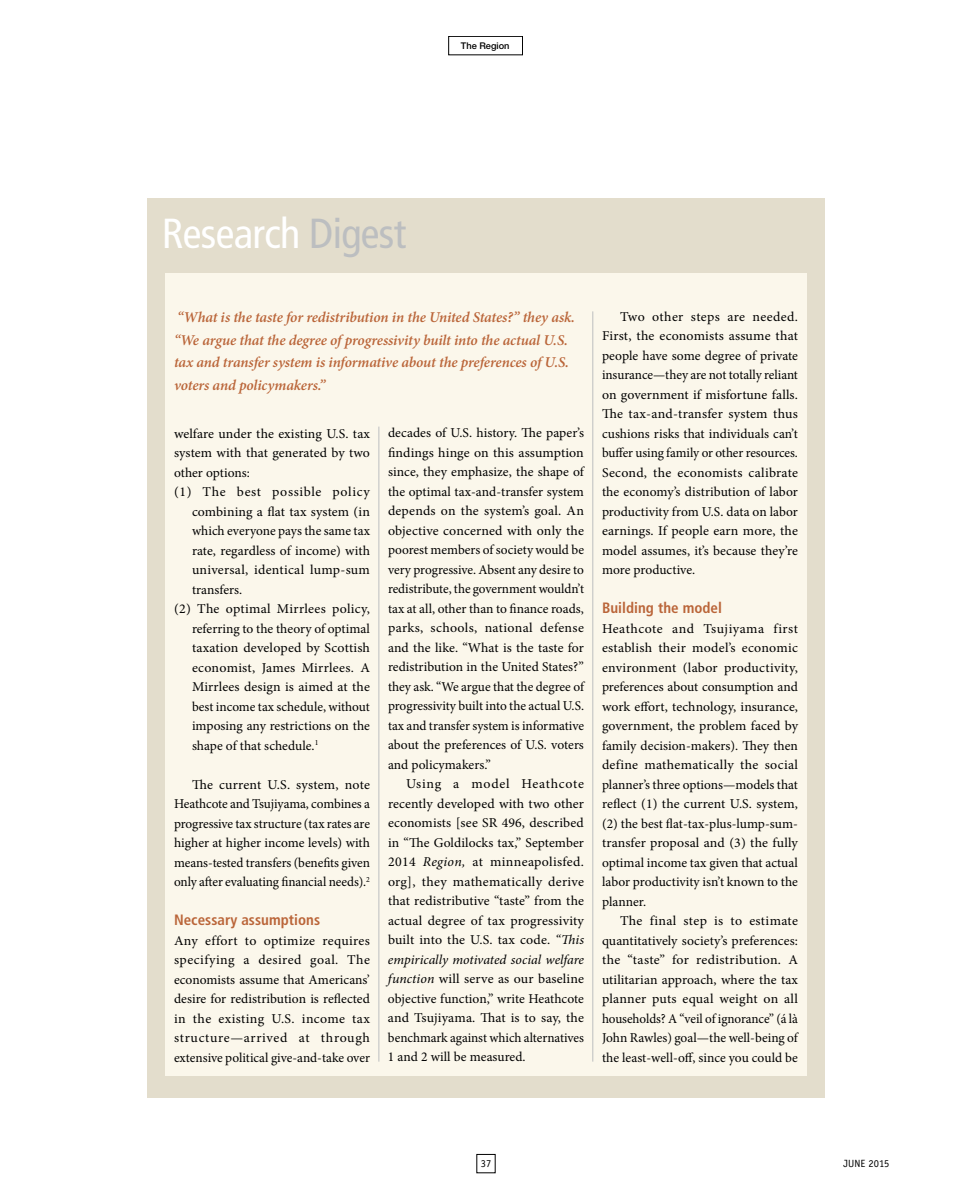
<style>
.page{position:relative;width:972px;height:1188px;background:#fff}
.page>*{position:absolute;margin:0;border:0;box-sizing:border-box;transform-origin:0 0}
.t1{font:condensed 42px "Frutiger";letter-spacing:-.015em;color:#fff}
.t2{font:italic 600 15px/22.5px "Minion Pro";letter-spacing:-.01em;color:#ba6539}
.t3{font:700 condensed 15px "Frutiger";letter-spacing:.005em;color:#ba6539}
.t4{font:13.5px/19.5px "Minion Pro";letter-spacing:.005em;color:#000;text-align:justify}
.t5{font:13.5px "Minion Pro";letter-spacing:.045em;color:#000}
.t6{font:10.5px "Officina Sans";color:#000}
.t7{font:500 9.3px "Helvetica Neue";color:#000}
.s1{color:#bcbec0}
.s2{font-style:italic}
</style>
<div class="page">
<div style="left:448px;top:36px;width:75px;height:19px;border:1px solid #000"></div>
<div style="left:477px;top:1154px;width:18px;height:19px;border:1px solid #000"></div>
<div style="left:147px;top:198px;width:678px;height:900px;background:#e3ddcc"></div>
<div style="left:165px;top:273px;width:642px;height:803px;background:#fbf7eb"></div>
<hr style="left:379px;top:427px;width:1px;height:635px;background:#bcbec0">
<hr style="left:593px;top:311px;width:1px;height:751px;background:#bcbec0">
<p class="t7" style="left:461px;top:40px;width:50px">The Region</p>
<h1 class="t1" style="left:165px;top:209px;width:246px">Research <span class="s1">Digest</span></h1>
<p class="t2" style="left:174px;top:306px;width:402px">“What is the taste for redistribution in the United States?” they ask. “We argue that the degree of progressivity built into the actual U.S. tax and transfer system is informative about the preferences of U.S. voters and policymakers.”</p>
<p class="t4" style="left:174px;top:424px;width:198px">welfare under the existing U.S. tax</p>
<p class="t4" style="left:174px;top:443px;width:197px">system with that generated by two</p>
<p class="t4" style="left:174px;top:463px;width:77px">other options:</p>
<p class="t5" style="left:174px;top:483px;width:197px">(1) The best possible policy</p>
<p class="t4" style="left:192px;top:502px;width:179px">combining a flat tax system (in</p>
<p class="t4" style="left:192px;top:521px;width:180px">which everyone pays the same tax</p>
<p class="t4" style="left:192px;top:541px;width:179px">rate, regardless of income) with</p>
<p class="t4" style="left:192px;top:560px;width:180px">universal, identical lump-sum</p>
<p class="t4" style="left:192px;top:580px;width:52px">transfers.</p>
<p class="t4" style="left:174px;top:599px;width:198px">(2) The optimal Mirrlees policy,</p>
<p class="t4" style="left:192px;top:619px;width:179px">referring to the theory of optimal</p>
<p class="t4" style="left:192px;top:638px;width:179px">taxation developed by Scottish</p>
<p class="t4" style="left:192px;top:658px;width:179px">economist, James Mirrlees. A</p>
<p class="t4" style="left:192px;top:677px;width:180px">Mirrlees design is aimed at the</p>
<p class="t4" style="left:192px;top:697px;width:179px">best income tax schedule, without</p>
<p class="t4" style="left:192px;top:716px;width:180px">imposing any restrictions on the</p>
<p class="t4" style="left:192px;top:736px;width:128px">shape of that schedule.<sup>1</sup></p>
<p class="t4" style="left:174px;top:775px;width:198px;text-indent:18px">The current U.S. system, note Heathcote and Tsujiyama, combines a progressive tax structure (tax rates are higher at higher income levels) with means-tested transfers (benefits given only after evaluating financial needs).<sup>2</sup></p>
<p class="t3" style="left:174px;top:911px;width:148px">Necessary assumptions</p>
<p class="t4" style="left:174px;top:931px;width:198px">Any effort to optimize requires specifying a desired goal. The economists assume that Americans’ desire for redistribution is reflected in the existing U.S. income tax structure—arrived at through extensive political give-and-take over</p>
<p class="t4" style="left:388px;top:423px;width:198px">decades of U.S. history. The paper’s findings hinge on this assumption since, they emphasize, the shape of the optimal tax-and-transfer system depends on the system’s goal. An objective concerned with only the poorest members of society would be very progressive. Absent any desire to redistribute, the government wouldn’t tax at all, other than to finance roads, parks, schools, national defense and the like. “What is the taste for redistribution in the United States?” they ask. “We argue that the degree of progressivity built into the actual U.S. tax and transfer system is informative about the preferences of U.S. voters and policymakers.”</p>
<p class="t4" style="left:388px;top:774px;width:198px;text-indent:18px">Using a model Heathcote recently developed with two other economists [see SR 496, described in “The Goldilocks tax,” September 2014 <span class="s2">Region,</span> at minneapolisfed. org], they mathematically derive that redistributive “taste” from the actual degree of tax progressivity built into the U.S. tax code. <span class="s2">“This empirically motivated social welfare function</span> will serve as our baseline objective function,” write Heathcote and Tsujiyama. That is to say, the benchmark against which alternatives 1 and 2 will be measured.</p>
<p class="t4" style="left:602px;top:307px;width:198px;text-indent:18px">Two other steps are needed.<br>First, the economists assume that people have some degree of private insurance—they are not totally reliant on government if misfortune falls.<br>The tax-and-transfer system thus cushions risks that individuals can’t buffer using family or other resources.<br>Second, the economists calibrate the economy’s distribution of labor productivity from U.S. data on labor earnings. If people earn more, the model assumes, it’s because they’re more productive.</p>
<p class="t3" style="left:602px;top:599px;width:122px">Building the model</p>
<p class="t4" style="left:602px;top:619px;width:198px">Heathcote and Tsujiyama first establish their model’s economic environment (labor productivity, preferences about consumption and work effort, technology, insurance, government, the problem faced by family decision-makers). They then define mathematically the social planner’s three options—models that reflect (1) the current U.S. system, (2) the best flat-tax-plus-lump-sum&shy;transfer proposal and (3) the fully optimal income tax given that actual labor productivity isn’t known to the planner.</p>
<p class="t4" style="left:602px;top:911px;width:198px;text-indent:18px">The final step is to estimate quantitatively society’s preferences: the “taste” for redistribution. A utilitarian approach, where the tax planner puts equal weight on all households? A “veil of ignorance” (á là John Rawles) goal—the well-being of the least-well-off, since you could be</p>
<p class="t6" style="left:481px;top:1157px;width:12px">37</p>
<p class="t6" style="left:844px;top:1157px;width:47px">JUNE 2015</p>
</div>
